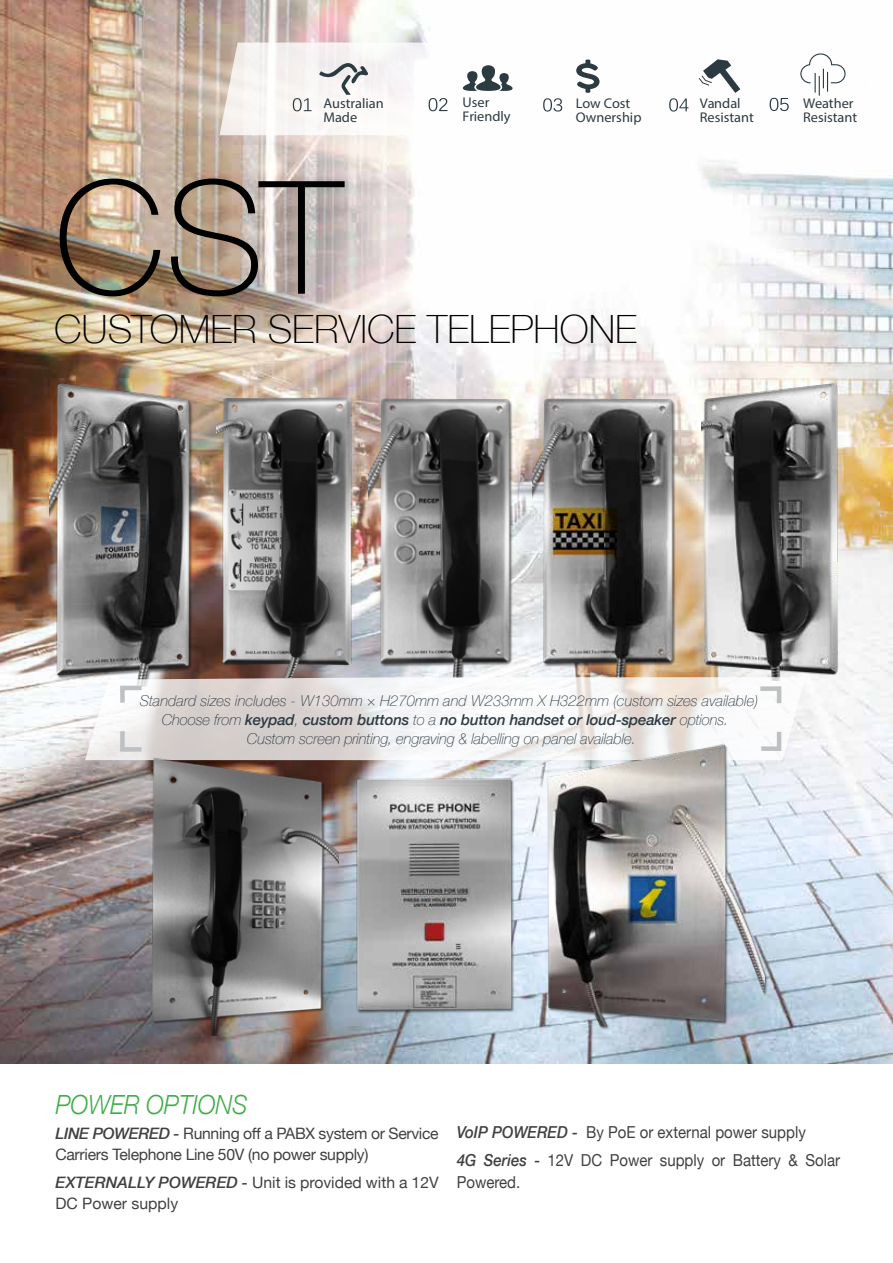
<style>
.page{position:relative;width:893px;height:1263px;background:#fff}
.page>*{position:absolute;margin:0;border:0;box-sizing:border-box;transform-origin:0 0}
.t1{font:100 157.5px "Helvetica Neue";color:#000}
.t2{font:100 39px "Helvetica Neue";color:#000}
.t3{font:italic 300 26.4px "Helvetica Neue";color:#41ad49;scale:.91 1}
.t4{font:16.5px/27.3px "Helvetica Neue";color:#414042;scale:.91 1}
.t5{font:15.75px/21px "Helvetica Neue";letter-spacing:-.02em;color:#414042}
.t6{font:15.75px/21px "Helvetica Neue";color:#414042}
.t7{font:italic 100 15px "Helvetica Neue";color:#2c3a42}
.t8{font:italic 500 15px "Helvetica Neue";letter-spacing:-.01em;color:#2c3a42}
.t9{font:14.1px/14.1px "Myriad Pro";color:#2c3a42}
.s1{font-weight:100}
.s2{font-weight:500;font-style:italic}
</style>
<div class="page">
<img style="left:0;top:0;width:893px;height:1063px">
<img style="left:701px;top:370px;width:149px;height:311px">
<img style="left:217px;top:385px;width:140px;height:292px">
<img style="left:369px;top:385px;width:154px;height:292px">
<img style="left:532px;top:385px;width:155px;height:292px">
<img style="left:49px;top:372px;width:152px;height:314px">
<svg style="left:85px;top:677px;width:720px;height:83px"></svg>
<img style="left:138px;top:752px;width:201px;height:283px">
<img style="left:349px;top:771px;width:144px;height:249px">
<img style="left:493px;top:735px;width:296px;height:297px">
<svg style="left:219px;top:43px;width:674px;height:92px"></svg>
<svg style="left:429px;top:98px;width:18px;height:13px"></svg>
<svg style="left:543px;top:98px;width:19px;height:14px"></svg>
<svg style="left:669px;top:98px;width:19px;height:14px"></svg>
<svg style="left:770px;top:98px;width:19px;height:13px"></svg>
<svg style="left:293px;top:98px;width:19px;height:13px"></svg>
<svg style="left:319px;top:63px;width:49px;height:32px"></svg>
<svg style="left:462px;top:65px;width:51px;height:26px"></svg>
<svg style="left:576px;top:60px;width:23px;height:33px"></svg>
<svg style="left:698px;top:59px;width:42px;height:34px"></svg>
<svg style="left:800px;top:53px;width:45px;height:43px"></svg>
<svg style="left:118px;top:683px;width:28px;height:24px"></svg>
<svg style="left:118px;top:727px;width:28px;height:27px"></svg>
<svg style="left:756px;top:684px;width:28px;height:24px"></svg>
<svg style="left:757px;top:727px;width:27px;height:26px"></svg>
<p class="t9" style="left:323px;top:96px;width:62px">Australian<br>Made</p>
<p class="t9" style="left:462px;top:95px;width:50px">User<br>Friendly</p>
<p class="t9" style="left:700px;top:96px;width:56px">Vandal<br>Resistant</p>
<p class="t9" style="left:576px;top:96px;width:56px">Low Cost</p>
<p class="t9" style="left:803px;top:96px;width:52px">Weather</p>
<p class="t9" style="left:576px;top:110px;width:67px">Ownership</p>
<p class="t9" style="left:803px;top:110px;width:56px">Resistant</p>
<h1 class="t1" style="left:54px;top:118px;width:290px">CST</h1>
<h2 class="t2" style="left:54px;top:300px;width:584px">CUSTOMER SERVICE TELEPHONE</h2>
<p class="t7" style="left:140px;top:689px;width:620px">Standard sizes includes - W130mm × H270mm and W233mm X H322mm (custom sizes available)</p>
<p class="t8" style="left:162px;top:707px;width:568px"><span class="s1">Choose from</span> keypad<span class="s1">,</span> custom buttons <span class="s1">to a</span> no button handset or loud-speaker <span class="s1">options.</span></p>
<p class="t7" style="left:247px;top:727px;width:390px">Custom screen printing, engraving &amp; labelling on panel available.</p>
<h3 class="t3" style="left:55px;top:1084px;width:213px">POWER OPTIONS</h3>
<p class="t5" style="left:55px;top:1124px;width:385px"><span class="s2">LINE POWERED -</span> Running off a PABX system or Service<br>Carriers Telephone Line 50V (no power supply)</p>
<p class="t6" style="left:55px;top:1172px;width:385px"><span class="s2">EXTERNALLY POWERED -</span> Unit is provided with a 12V<br>DC Power supply</p>
<p class="t4" style="left:457px;top:1120px;width:423px"><span class="s2">VoIP POWERED -</span> By PoE or external power supply<br><span class="s2">4G Series -</span> 12V DC Power supply or Battery &amp; Solar</p>
<p class="t4" style="left:457px;top:1170px;width:71px">Powered.</p>
</div>
